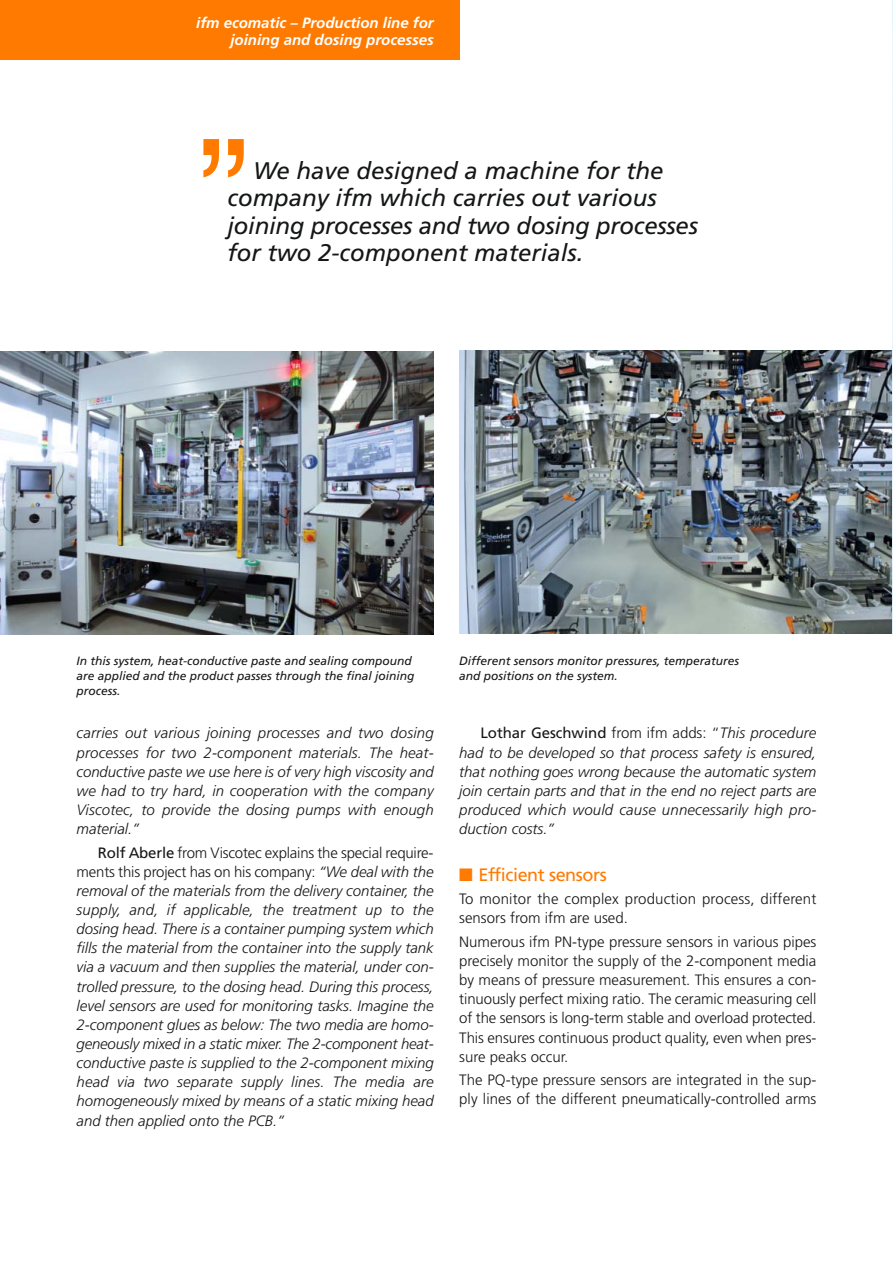
<style>
.page{position:relative;width:893px;height:1263px;background:#fff}
.page>*{position:absolute;margin:0;border:0;box-sizing:border-box;transform-origin:0 0}
.t1{font:150px "Helvetica";color:#ff7a00}
.t2{font:italic 24px/27.6px "Frutiger LT Com";color:#151616}
.t3{font:18px "Frutiger LT Com";letter-spacing:-.02em;color:#ff7a00}
.t4{font:italic 300 15px/19.2px "Frutiger LT Com";letter-spacing:.01em;color:#151616;text-align:justify}
.t5{font:300 15px/19.2px "Frutiger LT Com";color:#151616}
.t6{font:italic 700 15px/17px "Frutiger LT Com";color:#fff;text-align:right}
.t7{font:italic 12px/14.9px "Frutiger LT Com";color:#151616}
.s1{font-weight:400;font-style:normal}
.s2{font-style:normal}
</style>
<div class="page">
<div style="left:0;top:0;width:459px;height:60px;background:#ff7a00"></div>
<img style="left:0;top:352px;width:434px;height:282px">
<img style="left:459px;top:351px;width:433px;height:283px">
<img style="left:892px;top:0;width:1px;height:634px">
<p class="t6" style="left:196px;top:16px;width:239px">ifm ecomatic – Production line for joining and dosing processes</p>
<h1 class="t1" style="left:198px;top:47px;width:51px">„</h1>
<h2 class="t2" style="left:227px;top:158px;width:472px;text-indent:26px">We have designed a machine for the company ifm which carries out various joining processes and two dosing processes for two 2-component materials.</h2>
<p class="t7" style="left:77px;top:654px;width:340px">In this system, heat-conductive paste and sealing compound are applied and the product passes through the final joining process.</p>
<p class="t4" style="left:77px;top:725px;width:359px">carries out various joining processes and two dosing processes for two 2-component materials. The heat&shy;conductive paste we use here is of very high viscosity and we had to try hard, in cooperation with the company Viscotec, to provide the dosing pumps with enough material.”</p>
<p class="t4" style="left:77px;top:844px;width:359px;text-indent:21px"><span class="s1">Rolf Aberle</span> <span class="s2">from Viscotec explains the special require - ments this project has on his company:</span> “We deal with the removal of the materials from the delivery container, the supply, and, if applicable, the treatment up to the dosing head. There is a container pumping system which fills the material from the container into the supply tank via a vacuum and then supplies the material, under con&shy;trolled pressure, to the dosing head. During this process, level sensors are used for monitoring tasks. Imagine the 2-component glues as below: The two media are homo&shy;geneously mixed in a static mixer. The 2-component heat&shy;conductive paste is supplied to the 2-component mixing head via two separate supply lines. The media are homogeneously mixed by means of a static mixing head and then applied onto the PCB.”</p>
<p class="t7" style="left:459px;top:654px;width:281px">Different sensors monitor pressures, temperatures and positions on the system.</p>
<p class="t4" style="left:459px;top:725px;width:359px;text-indent:21px"><span class="s1">Lothar Geschwind</span> <span class="s2">from ifm adds: “</span>This procedure had to be developed so that process safety is ensured, that nothing goes wrong because the automatic system join certain parts and that in the end no reject parts are produced which would cause unnecessarily high pro&shy;duction costs.”</p>
<p class="t3" style="left:459px;top:867px;width:149px">■ Efficient sensors</p>
<p class="t5" style="left:459px;top:891px;width:359px">To monitor the complex production process, different sensors from ifm are used.</p>
<p class="t5" style="left:459px;top:933px;width:359px;text-align:justify">Numerous ifm PN-type pressure sensors in various pipes precisely monitor the supply of the 2-component media by means of pressure measurement. This ensures a con&shy;tinuously perfect mixing ratio. The ceramic measuring cell of the sensors is long-term stable and overload protected.<br>This ensures continuous product quality, even when pres&shy;sure peaks occur.</p>
<p class="t5" style="left:459px;top:1071px;width:359px">The PQ-type pressure sensors are integrated in the sup&shy;ply lines of the different pneumatically-controlled arms</p>
</div>
